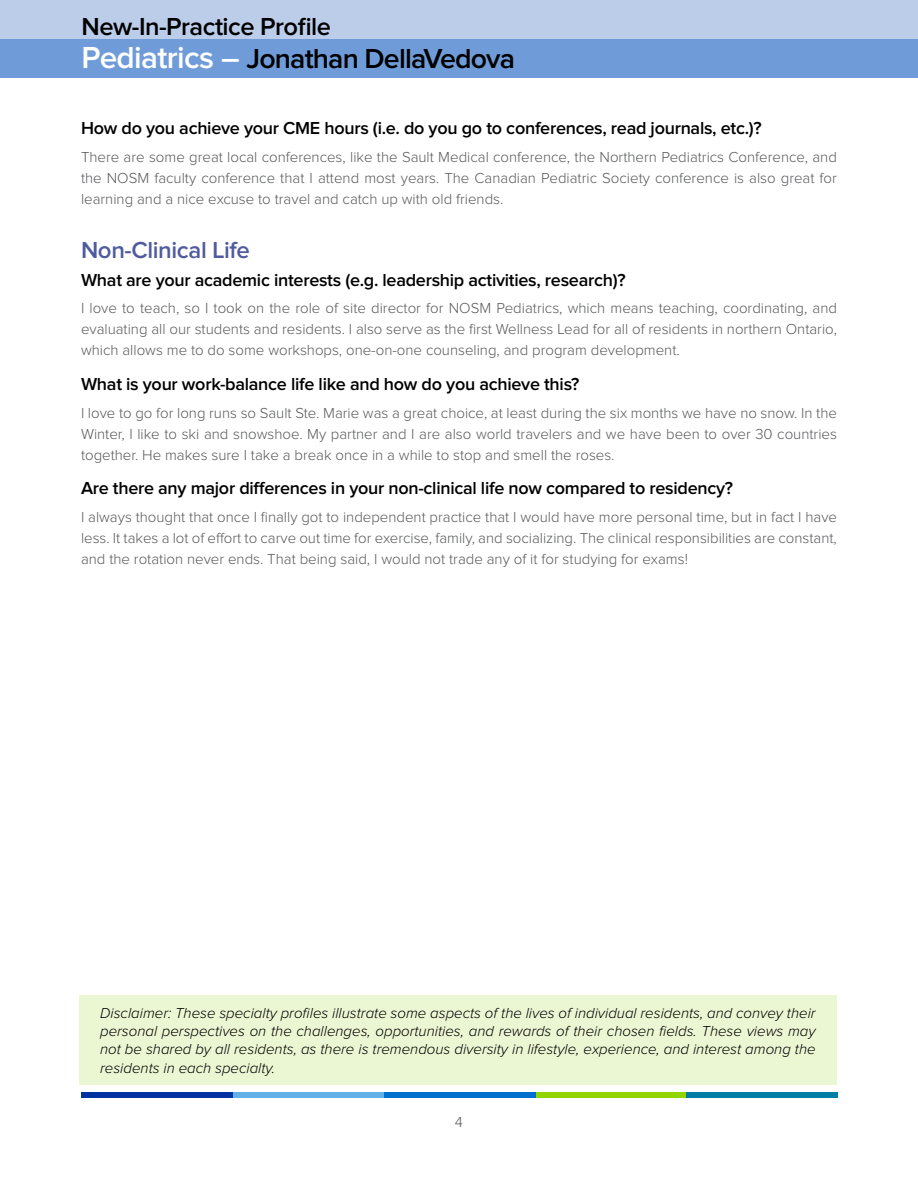
<style>
.page{position:relative;width:918px;height:1188px;background:#fff}
.page>*{position:absolute;margin:0;border:0;box-sizing:border-box;transform-origin:0 0}
.t1{font:600 28.5px "Proxima Nova";letter-spacing:-.03em;color:#000}
.t2{font:600 25.5px "Proxima Nova";letter-spacing:-.02em;color:#000}
.t3{font:600 24px "Proxima Nova";letter-spacing:-.015em;color:#4f5b9e}
.t4{font:600 18px "Proxima Nova";letter-spacing:-.015em;color:#000}
.t5{font:300 15px/21px "Proxima Nova";color:#58595b;text-align:justify}
.t6{font:italic 300 15px/18px "Proxima Nova";color:#000;text-align:justify}
.s1{font-size:31.5px;color:#fff}
</style>
<div class="page">
<div style="left:0;top:0;width:918px;height:39px;background:#bccdea"></div>
<div style="left:0;top:39px;width:918px;height:39px;background:#6f9cd9"></div>
<div style="left:82px;top:1092px;width:151px;height:5px;background:#0033a1"></div>
<div style="left:233px;top:1092px;width:151px;height:5px;background:#61b1e8"></div>
<div style="left:384px;top:1092px;width:152px;height:5px;background:#0070ce"></div>
<div style="left:536px;top:1092px;width:151px;height:5px;background:#91d400"></div>
<div style="left:686px;top:1092px;width:152px;height:5px;background:#007da5"></div>
<div style="left:80px;top:995px;width:757px;height:89px;background:#ebf6d3"></div>
<h2 class="t2" style="left:82px;top:12px;width:251px">New-In-Practice Profile</h2>
<h1 class="t1" style="left:82px;top:42px;width:435px"><span class="s1">Pediatrics –</span> Jonathan DellaVedova</h1>
<p class="t4" style="left:81px;top:118px;width:682px">How do you achieve your CME hours (i.e. do you go to conferences, read journals, etc.)?</p>
<p class="t5" style="left:81px;top:147px;width:757px">There are some great local conferences, like the Sault Medical conference, the Northern Pediatrics Conference, and the NOSM faculty conference that I attend most years. The Canadian Pediatric Society conference is also great for learning and a nice excuse to travel and catch up with old friends.</p>
<h3 class="t3" style="left:81px;top:236px;width:171px">Non-Clinical Life</h3>
<p class="t4" style="left:81px;top:269px;width:546px">What are your academic interests (e.g. leadership activities, research)?</p>
<p class="t5" style="left:81px;top:298px;width:758px">I love to teach, so I took on the role of site director for NOSM Pediatrics, which means teaching, coordinating, and evaluating all our students and residents. I also serve as the first Wellness Lead for all of residents in northern Ontario, which allows me to do some workshops, one-on-one counseling, and program development.</p>
<p class="t4" style="left:81px;top:374px;width:500px">What is your work-balance life like and how do you achieve this?</p>
<p class="t5" style="left:81px;top:402px;width:758px">I love to go for long runs so Sault Ste. Marie was a great choice, at least during the six months we have no snow. In the Winter, I like to ski and snowshoe. My partner and I are also world travelers and we have been to over 30 countries together. He makes sure I take a break once in a while to stop and smell the roses.</p>
<p class="t4" style="left:81px;top:478px;width:654px">Are there any major differences in your non-clinical life now compared to residency?</p>
<p class="t5" style="left:81px;top:507px;width:758px">I always thought that once I finally got to independent practice that I would have more personal time, but in fact I have less. It takes a lot of effort to carve out time for exercise, family, and socializing. The clinical responsibilities are constant, and the rotation never ends. That being said, I would not trade any of it for studying for exams!</p>
<p class="t6" style="left:100px;top:1004px;width:717px">Disclaimer: These specialty profiles illustrate some aspects of the lives of individual residents, and convey their personal perspectives on the challenges, opportunities, and rewards of their chosen fields. These views may not be shared by all residents, as there is tremendous diversity in lifestyle, experience, and interest among the</p>
<p class="t6" style="left:100px;top:1060px;width:177px">residents in each specialty.</p>
<p class="t5" style="left:455px;top:1112px;width:10px">4</p>
</div>
